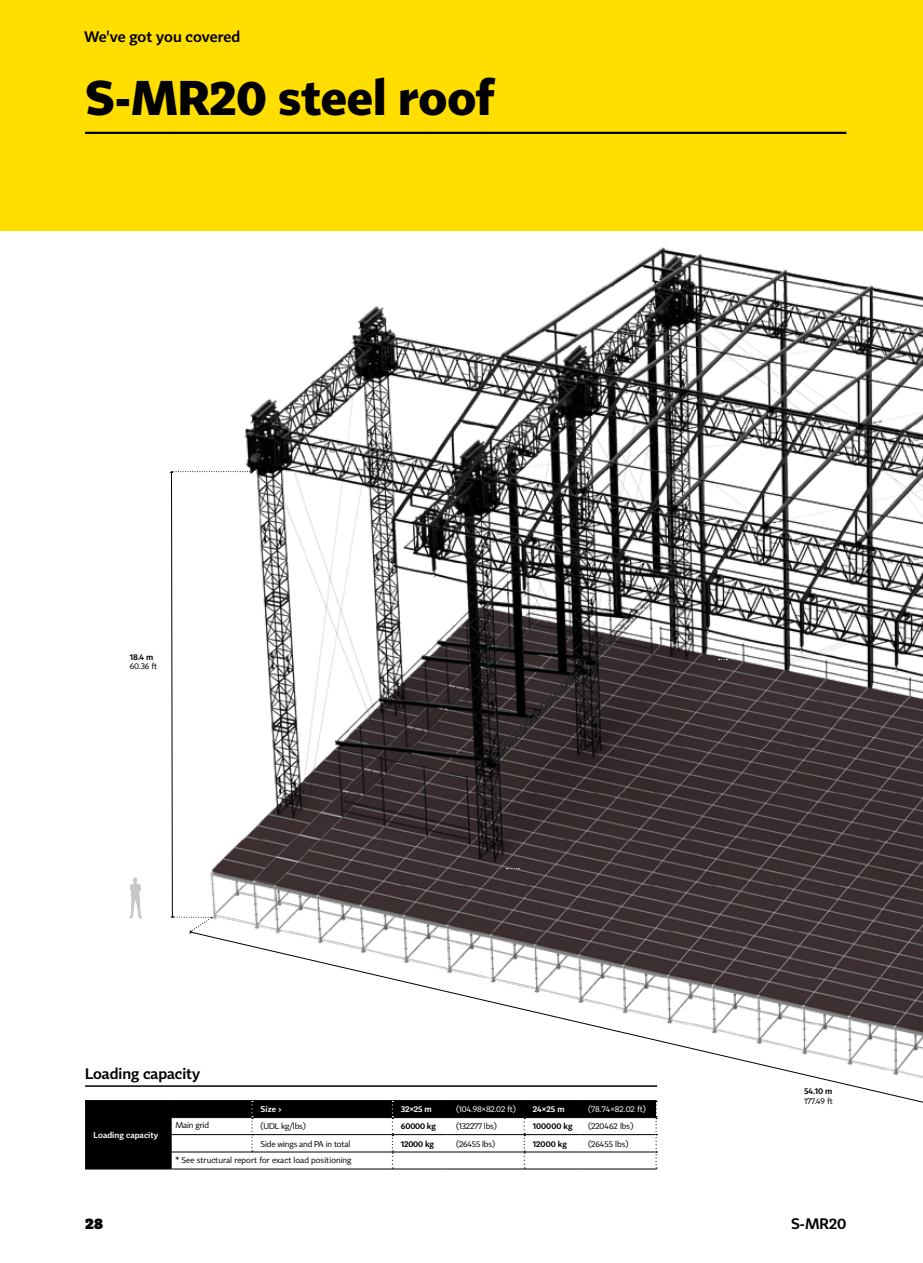
<style>
.page{position:relative;width:923px;height:1263px;background:#fff}
.page>*{position:absolute;margin:0;border:0;box-sizing:border-box;transform-origin:0 0}
.t1{font:700 48px "Tabac Sans";color:#000}
.t2{font:300 15px "Tabac Sans";color:#000}
.t3{font:500 15px "Tabac Sans";color:#000}
.t4{font:8.25px "Tabac Sans";color:#000}
.t5{font:8.25px "Tabac Sans";letter-spacing:-.02em;color:#000}
.t6{font:300 8.25px "Tabac Sans";letter-spacing:-.01em;color:#000}
.t7{font:300 8.25px "Tabac Sans";letter-spacing:.01em;color:#fff}
.t8{font:8.25px "Tabac Sans";letter-spacing:-.02em;color:#fff}
</style>
<div class="page">
<div style="left:0;top:0;width:923px;height:231px;background:#ffde00"></div>
<hr style="left:85px;top:132px;width:761px;height:2px;background:#000">
<img style="left:174px;top:247px;width:749px;height:923px">
<svg style="left:129px;top:877px;width:13px;height:41px"></svg>
<svg style="left:189px;top:931px;width:734px;height:239px"></svg>
<svg style="left:506px;top:868px;width:13px;height:1px"></svg>
<svg style="left:170px;top:471px;width:83px;height:463px"></svg>
<hr style="left:85px;top:1085px;width:572px;height:2px;background:#000">
<svg style="left:85px;top:1100px;width:572px;height:69px"></svg>
<h2 class="t2" style="left:84px;top:27px;width:158px">We've got you covered</h2>
<h1 class="t1" style="left:85px;top:67px;width:412px">S-MR20 steel roof</h1>
<p class="t6" style="left:130px;top:651px;width:25px">18.4 m</p>
<p class="t4" style="left:130px;top:661px;width:29px">60.36 ft</p>
<h2 class="t2" style="left:85px;top:1064px;width:117px">Loading capacity</h2>
<p class="t7" style="left:260px;top:1104px;width:23px">Size ›</p>
<p class="t7" style="left:401px;top:1104px;width:32px">32×25 m</p>
<p class="t8" style="left:456px;top:1104px;width:61px">(104.98×82.02 ft)</p>
<p class="t7" style="left:533px;top:1104px;width:33px">24×25 m</p>
<p class="t8" style="left:588px;top:1104px;width:59px">(78.74×82.02 ft)</p>
<p class="t7" style="left:94px;top:1130px;width:66px">Loading capacity</p>
<p class="t5" style="left:175px;top:1120px;width:35px">Main grid</p>
<p class="t4" style="left:260px;top:1121px;width:47px">(UDL kg/lbs)</p>
<p class="t6" style="left:401px;top:1121px;width:36px">60000 kg</p>
<p class="t5" style="left:456px;top:1121px;width:42px">(132277 lbs)</p>
<p class="t6" style="left:533px;top:1121px;width:41px">100000 kg</p>
<p class="t4" style="left:588px;top:1121px;width:47px">(220462 lbs)</p>
<p class="t5" style="left:260px;top:1139px;width:91px">Side wings and PA in total</p>
<p class="t6" style="left:401px;top:1138px;width:35px">12000 kg</p>
<p class="t5" style="left:456px;top:1139px;width:40px">(26455 lbs)</p>
<p class="t6" style="left:533px;top:1138px;width:36px">12000 kg</p>
<p class="t4" style="left:588px;top:1139px;width:42px">(26455 lbs)</p>
<p class="t4" style="left:175px;top:1155px;width:178px">* See structural report for exact load positioning</p>
<h2 class="t3" style="left:85px;top:1214px;width:20px">28</h2>
<p class="t6" style="left:804px;top:1086px;width:30px">54.10 m</p>
<p class="t4" style="left:804px;top:1096px;width:30px">177.49 ft</p>
<h2 class="t2" style="left:791px;top:1214px;width:57px">S-MR20</h2>
</div>
